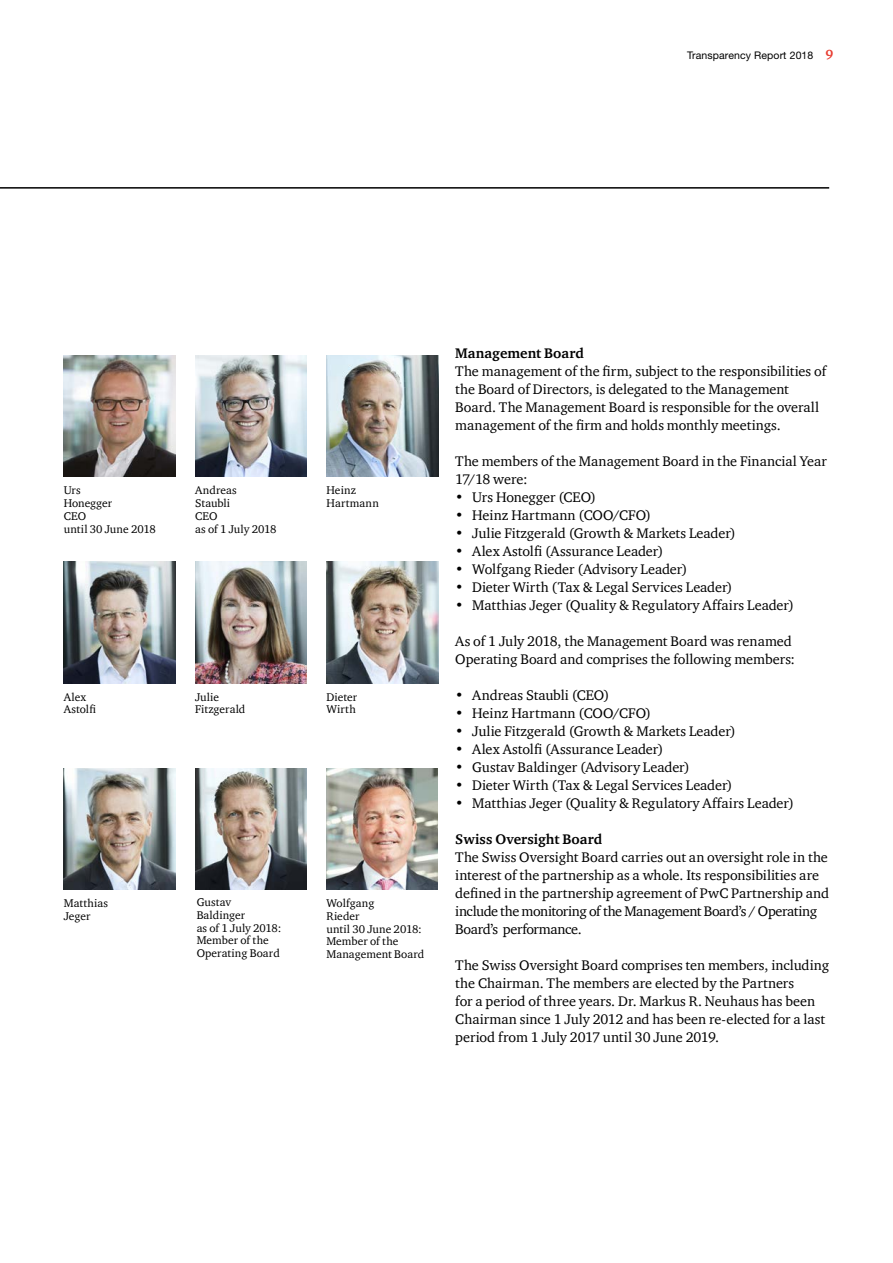
<style>
.page{position:relative;width:893px;height:1263px;background:#fff}
.page>*{position:absolute;margin:0;border:0;box-sizing:border-box;transform-origin:0 0}
.Lauftext{font:14.25px/18px "ITC Charter Com";color:#000}
.name{font:11.4px/12.9px "ITC Charter Com";letter-spacing:.005em;color:#000}
.t1{font:10.5px "Helvetica Neue LT Std";letter-spacing:.01em;color:#000}
.s1{font-family:"ITC Charter Com";font-weight:700;font-size:13.5px;color:#e83c30}
.s2{font-weight:700}
</style>
<div class="page">
<svg style="left:0;top:187px;width:830px;height:2px;background:#3f3f3f"></svg>
<img style="left:195px;top:768px;width:112px;height:122px">
<img style="left:326px;top:768px;width:112px;height:122px">
<img style="left:64px;top:355px;width:111px;height:122px">
<img style="left:195px;top:355px;width:112px;height:122px">
<img style="left:327px;top:355px;width:111px;height:122px">
<img style="left:64px;top:562px;width:111px;height:121px">
<img style="left:195px;top:562px;width:112px;height:121px">
<img style="left:327px;top:562px;width:111px;height:121px">
<img style="left:64px;top:768px;width:111px;height:122px">
<p class="t1" style="left:687px;top:49px;width:148px">Transparency Report 2018 <span class="s1">9</span></p>
<p class="name" style="left:64px;top:484px;width:18px">Urs</p>
<p class="name" style="left:64px;top:496px;width:50px">Honegger</p>
<p class="name" style="left:64px;top:509px;width:24px">CEO</p>
<p class="name" style="left:64px;top:522px;width:94px">until 30 June 2018</p>
<p class="name" style="left:195px;top:484px;width:43px">Andreas</p>
<p class="name" style="left:195px;top:496px;width:36px">Staubli</p>
<p class="name" style="left:195px;top:509px;width:24px">CEO</p>
<p class="name" style="left:195px;top:522px;width:83px">as of 1 July 2018</p>
<p class="name" style="left:64px;top:690px;width:34px">Alex<br>Astolfi</p>
<p class="name" style="left:195px;top:690px;width:25px">Julie</p>
<p class="name" style="left:195px;top:703px;width:52px">Fitzgerald</p>
<p class="name" style="left:64px;top:896px;width:46px">Matthias</p>
<p class="name" style="left:64px;top:909px;width:28px">Jeger</p>
<p class="name" style="left:197px;top:895px;width:36px">Gustav</p>
<p class="name" style="left:197px;top:908px;width:50px">Baldinger</p>
<p class="name" style="left:197px;top:921px;width:86px">as of 1 July 2018:<br>Member of the<br>Operating Board</p>
<p class="name" style="left:327px;top:484px;width:31px">Heinz</p>
<p class="name" style="left:327px;top:496px;width:54px">Hartmann</p>
<p class="name" style="left:327px;top:690px;width:32px">Dieter</p>
<p class="name" style="left:327px;top:703px;width:31px">Wirth</p>
<p class="name" style="left:326px;top:896px;width:49px">Wolfgang</p>
<p class="name" style="left:326px;top:909px;width:35px">Rieder</p>
<p class="name" style="left:326px;top:922px;width:99px">until 30 June 2018:<br>Member of the<br>Management Board</p>
<p class="Lauftext" style="left:455px;top:344px;width:372px"><span class="s2">Management Board<br></span>The management of the firm, subject to the responsibilities of the Board of Directors, is delegated to the Management Board. The Management Board is responsible for the overall management of the firm and holds monthly meetings.</p>
<p class="Lauftext" style="left:455px;top:452px;width:373px">The members of the Management Board in the Financial Year<br>17/18 were:</p>
<p class="Lauftext" style="left:455px;top:488px;width:142px">• Urs Honegger (CEO)</p>
<p class="Lauftext" style="left:455px;top:506px;width:197px">• Heinz Hartmann (COO/CFO)</p>
<p class="Lauftext" style="left:455px;top:524px;width:282px">• Julie Fitzgerald (Growth &amp; Markets Leader)</p>
<p class="Lauftext" style="left:455px;top:542px;width:210px">• Alex Astolfi (Assurance Leader)</p>
<p class="Lauftext" style="left:455px;top:560px;width:234px">• Wolfgang Rieder (Advisory Leader)</p>
<p class="Lauftext" style="left:455px;top:578px;width:279px">• Dieter Wirth (Tax &amp; Legal Services Leader)</p>
<p class="Lauftext" style="left:455px;top:596px;width:340px">• Matthias Jeger (Quality &amp; Regulatory Affairs Leader)</p>
<p class="Lauftext" style="left:455px;top:632px;width:341px">As of 1 July 2018, the Management Board was renamed<br>Operating Board and comprises the following members:</p>
<p class="Lauftext" style="left:455px;top:686px;width:156px">• Andreas Staubli (CEO)</p>
<p class="Lauftext" style="left:455px;top:704px;width:197px">• Heinz Hartmann (COO/CFO)</p>
<p class="Lauftext" style="left:455px;top:722px;width:282px">• Julie Fitzgerald (Growth &amp; Markets Leader)</p>
<p class="Lauftext" style="left:455px;top:740px;width:210px">• Alex Astolfi (Assurance Leader)</p>
<p class="Lauftext" style="left:455px;top:758px;width:236px">• Gustav Baldinger (Advisory Leader)</p>
<p class="Lauftext" style="left:455px;top:776px;width:279px">• Dieter Wirth (Tax &amp; Legal Services Leader)</p>
<p class="Lauftext" style="left:455px;top:794px;width:340px">• Matthias Jeger (Quality &amp; Regulatory Affairs Leader)</p>
<p class="Lauftext" style="left:455px;top:830px;width:375px"><span class="s2">Swiss Oversight Board<br></span>The Swiss Oversight Board carries out an oversight role in the interest of the partnership as a whole. Its responsibilities are defined in the partnership agreement of PwC Partnership and include the monitoring of the Management Board’s / Operating Board’s performance.</p>
<p class="Lauftext" style="left:455px;top:956px;width:375px">The Swiss Oversight Board comprises ten members, including the Chairman. The members are elected by the Partners<br>for a period of three years. Dr. Markus R. Neuhaus has been Chairman since 1 July 2012 and has been re-elected for a last period from 1 July 2017 until 30 June 2019.</p>
</div>
